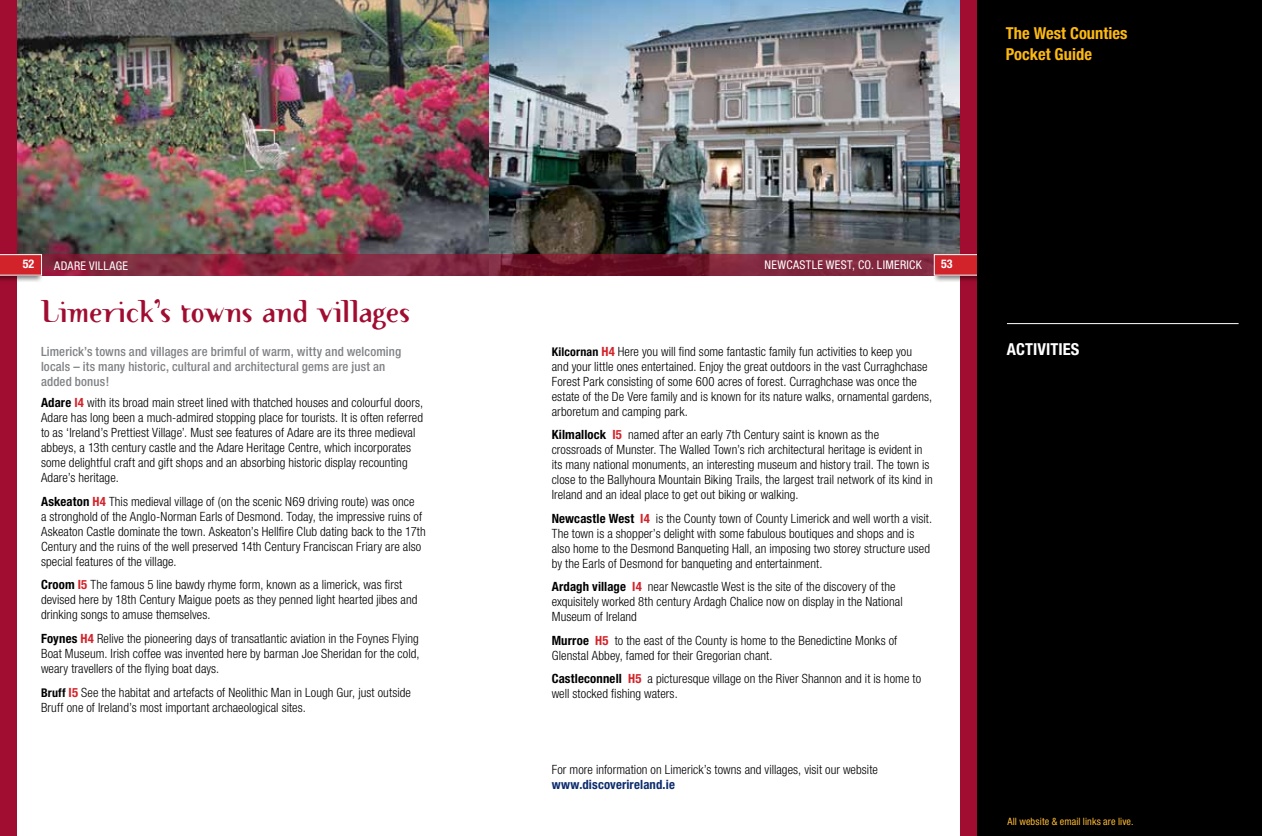
<style>
.page{position:relative;width:1262px;height:836px;background:#fff}
.page>*{position:absolute;margin:0;border:0;box-sizing:border-box;transform-origin:0 0}
.t1{font:700 33px "Tema Cantante";letter-spacing:-.03em;color:#a10d31}
.t2{font:700 condensed 16.5px/21px "Helvetica Neue";letter-spacing:.005em;color:#fdb913}
.t3{font:700 condensed 16.5px "Helvetica Neue";letter-spacing:.005em;color:#fff}
.t4{font:300 condensed 12.75px/15px "Helvetica Neue";letter-spacing:.005em;color:#000}
.t5{font:500 condensed 12.75px/15px "Helvetica Neue";letter-spacing:.01em;color:#808285}
.t6{font:700 condensed 12.75px "Helvetica Neue";letter-spacing:.01em;color:#0e2d6d}
.t7{font:condensed 12px "Helvetica Neue";letter-spacing:.03em;color:#fff}
.t8{font:700 condensed 12px "Helvetica Neue";color:#fff}
.t9{font:condensed 10.2px "Helvetica Neue";letter-spacing:.01em;color:#fdb933}
.s1{font-weight:700}
.s2{font-weight:700;color:#d2232a}
.s3{font-weight:700;font-size:12px}
</style>
<div class="page">
<img style="left:16px;top:0;width:944px;height:254px">
<div style="left:960px;top:0;width:30px;height:836px;background:#a10d31"></div>
<svg style="left:488px;top:254px;width:444px;height:21px;background:#761d33"></svg>
<div style="left:932px;top:252px;width:65px;height:31px;background:#000;opacity:.5"></div>
<div style="left:934px;top:254px;width:56px;height:21px;background:#d2232a;border:1px solid #fff"></div>
<div style="left:0;top:0;width:16px;height:836px;background:#a10d31"></div>
<svg style="left:44px;top:254px;width:444px;height:21px;background:#84273e"></svg>
<div style="left:0;top:252px;width:44px;height:31px;background:#000;opacity:.5"></div>
<svg style="left:0;top:254px;width:42px;height:21px"></svg>
<div style="left:977px;top:0;width:285px;height:836px;background:#000"></div>
<hr style="left:1007px;top:323px;width:231px;height:1px;background:#fff">
<p class="t2" style="left:1006px;top:23px;width:123px">The West Counties<br>Pocket Guide</p>
<p class="t8" style="left:23px;top:256px;width:13px">52</p>
<p class="t8" style="left:941px;top:256px;width:13px">53</p>
<p class="t7" style="left:764px;top:258px;width:159px">NEWCASTLE WEST, CO. LIMERICK</p>
<p class="t7" style="left:54px;top:258px;width:75px">ADARE VILLAGE</p>
<h1 class="t1" style="left:41px;top:290px;width:371px">Limerick’s towns and villages</h1>
<p class="t5" style="left:41px;top:344px;width:362px">Limerick’s towns and villages are brimful of warm, witty and welcoming locals – its many historic, cultural and architectural gems are just an added bonus!</p>
<p class="t4" style="left:41px;top:395px;width:384px"><span class="s1">Adare</span> <span class="s2">I4</span> with its broad main street lined with thatched houses and colourful doors, Adare has long been a much-admired stopping place for tourists. It is often referred to as ‘Ireland’s Prettiest Village’. Must see features of Adare are its three medieval abbeys, a 13th century castle and the Adare Heritage Centre, which incorporates some delightful craft and gift shops and an absorbing historic display recounting Adare’s heritage.</p>
<p class="t4" style="left:41px;top:493px;width:386px"><span class="s1">Askeaton</span> <span class="s2">H4</span> This medieval village of (on the scenic N69 driving route) was once<br>a stronghold of the Anglo-Norman Earls of Desmond. Today, the impressive ruins of Askeaton Castle dominate the town. Askeaton’s Hellfire Club dating back to the 17th Century and the ruins of the well preserved 14th Century Franciscan Friary are also special features of the village.</p>
<p class="t4" style="left:41px;top:577px;width:378px"><span class="s1">Croom</span> <span class="s2">I5</span> The famous 5 line bawdy rhyme form, known as a limerick, was first devised here by 18th Century Maigue poets as they penned light hearted jibes and drinking songs to amuse themselves.</p>
<p class="t4" style="left:41px;top:630px;width:380px;text-align:justify"><span class="s1">Foynes</span> <span class="s2">H4</span> Relive the pioneering days of transatlantic aviation in the Foynes Flying Boat Museum. Irish coffee was invented here by barman Joe Sheridan for the cold, weary travellers of the flying boat days.</p>
<p class="t4" style="left:41px;top:684px;width:371px"><span class="s3">Bruff</span> <span class="s2">I5</span> See the habitat and artefacts of Neolithic Man in Lough Gur, just outside<br>Bruff one of Ireland’s most important archaeological sites.</p>
<p class="t4" style="left:552px;top:344px;width:382px"><span class="s3">Kilcornan</span> <span class="s2">H4</span> Here you will find some fantastic family fun activities to keep you and your little ones entertained. Enjoy the great outdoors in the vast Curraghchase Forest Park consisting of some 600 acres of forest. Curraghchase was once the estate of the De Vere family and is known for its nature walks, ornamental gardens, arboretum and camping park.</p>
<p class="t4" style="left:552px;top:427px;width:382px"><span class="s1">Kilmallock</span> <span class="s2">I5</span> named after an early 7th Century saint is known as the<br>crossroads of Munster. The Walled Town’s rich architectural heritage is evident in its many national monuments, an interesting museum and history trail. The town is close to the Ballyhoura Mountain Biking Trails, the largest trail network of its kind in Ireland and an ideal place to get out biking or walking.</p>
<p class="t4" style="left:552px;top:511px;width:382px"><span class="s1">Newcastle West</span> <span class="s2">I4</span> is the County town of County Limerick and well worth a visit.<br>The town is a shopper’s delight with some fabulous boutiques and shops and is also home to the Desmond Banqueting Hall, an imposing two storey structure used by the Earls of Desmond for banqueting and entertainment.</p>
<p class="t4" style="left:552px;top:579px;width:352px"><span class="s1">Ardagh village</span> <span class="s2">I4</span> near Newcastle West is the site of the discovery of the exquisitely worked 8th century Ardagh Chalice now on display in the National<br>Museum of Ireland</p>
<p class="t4" style="left:552px;top:633px;width:347px"><span class="s1">Murroe</span> <span class="s2">H5</span> to the east of the County is home to the Benedictine Monks of<br>Glenstal Abbey, famed for their Gregorian chant.</p>
<p class="t4" style="left:552px;top:671px;width:371px"><span class="s1">Castleconnell</span> <span class="s2">H5</span> a picturesque village on the River Shannon and it is home to well stocked fishing waters.</p>
<p class="t4" style="left:552px;top:761px;width:328px">For more information on Limerick’s towns and villages, visit our website</p>
<p class="t6" style="left:552px;top:776px;width:125px">www.discoverireland.ie</p>
<p class="t3" style="left:1007px;top:338px;width:74px">ACTIVITIES</p>
<p class="t9" style="left:1007px;top:815px;width:128px">All website &amp; email links are live.</p>
</div>
